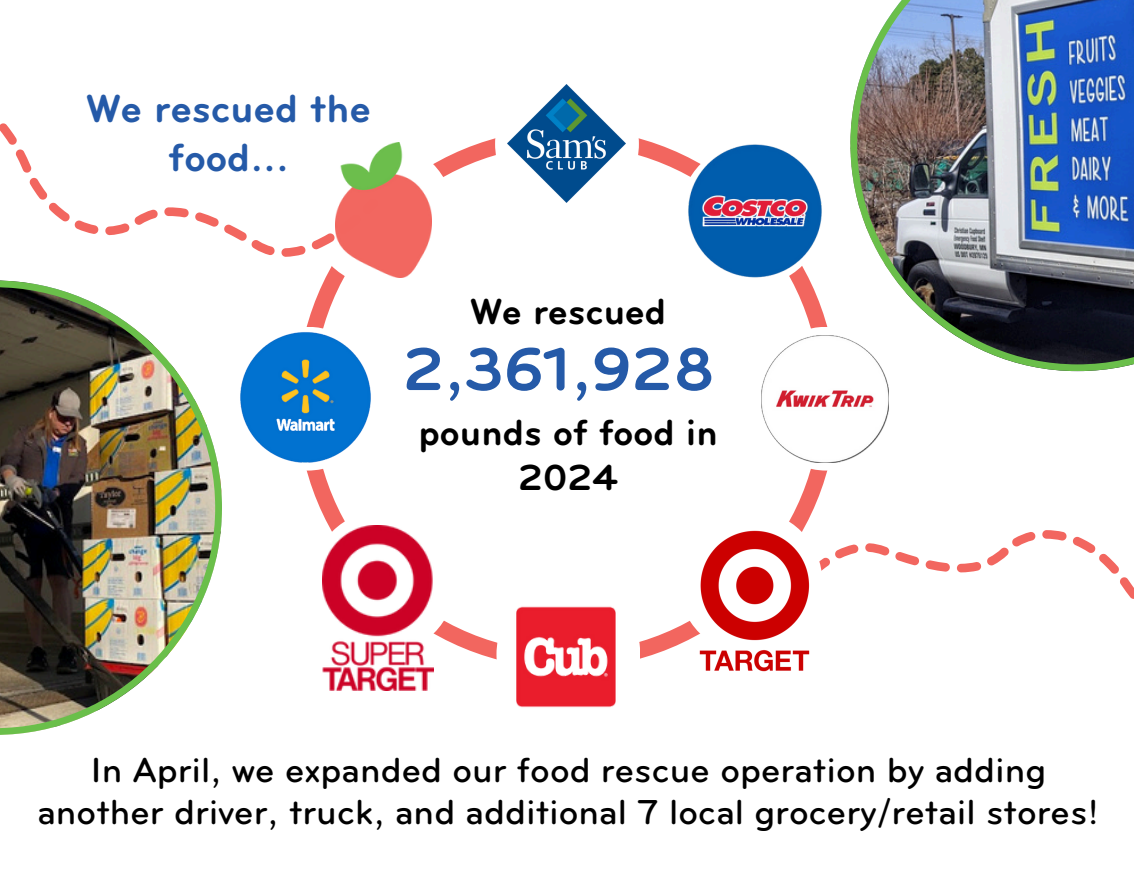
<style>
.page{position:relative;width:1134px;height:891px;background:#fff}
.page>*{position:absolute;margin:0;border:0;box-sizing:border-box;transform-origin:0 0}
.t1{font:700 62.77px "Bryant";color:#255aa8}
.t2{font:700 40.73px/49.3px "Bryant";color:#255aa8;text-align:center}
.t3{font:700 37.57px/45.4px "Bryant";color:#000;text-align:center}
.t4{font:500 36px/42.3px "Bryant";color:#000;text-align:center}
</style>
<div class="page">
<svg style="left:837px;top:530px;width:297px;height:69px"></svg>
<svg style="left:307px;top:138px;width:530px;height:531px"></svg>
<div style="left:495px;top:72px;width:144px;height:144px;background:#fff;border-radius:50%"></div>
<div style="left:755px;top:327px;width:144px;height:144px;background:#fff;border-radius:50%"></div>
<div style="left:310px;top:142px;width:144px;height:144px;background:#fff;border-radius:50%"></div>
<div style="left:311px;top:510px;width:144px;height:144px;background:#fff;border-radius:50%"></div>
<div style="left:679px;top:510px;width:143px;height:144px;background:#fff;border-radius:50%"></div>
<div style="left:496px;top:582px;width:144px;height:144px;background:#fff;border-radius:50%"></div>
<img style="left:362px;top:142px;width:70px;height:135px">
<img style="left:508px;top:84px;width:118px;height:118px">
<img style="left:512px;top:601px;width:110px;height:107px">
<img style="left:676px;top:143px;width:158px;height:137px">
<img style="left:695px;top:523px;width:119px;height:149px">
<img style="left:322px;top:525px;width:111px;height:166px">
<img style="left:241px;top:326px;width:135px;height:147px">
<svg style="left:362px;top:197px;width:17px;height:18px"></svg>
<svg style="left:0;top:123px;width:362px;height:288px"></svg>
<img style="left:850px;top:0;width:284px;height:371px">
<img style="left:0;top:281px;width:221px;height:453px">
<img style="left:762px;top:336px;width:126px;height:126px">
<p class="t2" style="left:87px;top:88px;width:286px">We rescued the food...</p>
<h1 class="t3" style="left:470px;top:292px;width:197px">We rescued</h1>
<h1 class="t1" style="left:403px;top:348px;width:314px">2,361,928</h1>
<h1 class="t3" style="left:419px;top:413px;width:301px">pounds of food in<br>2024</h1>
<p class="t4" style="left:38px;top:752px;width:1063px">In April, we expanded our food rescue operation by adding another driver, truck, and additional 7 local grocery/retail stores!</p>
</div>
